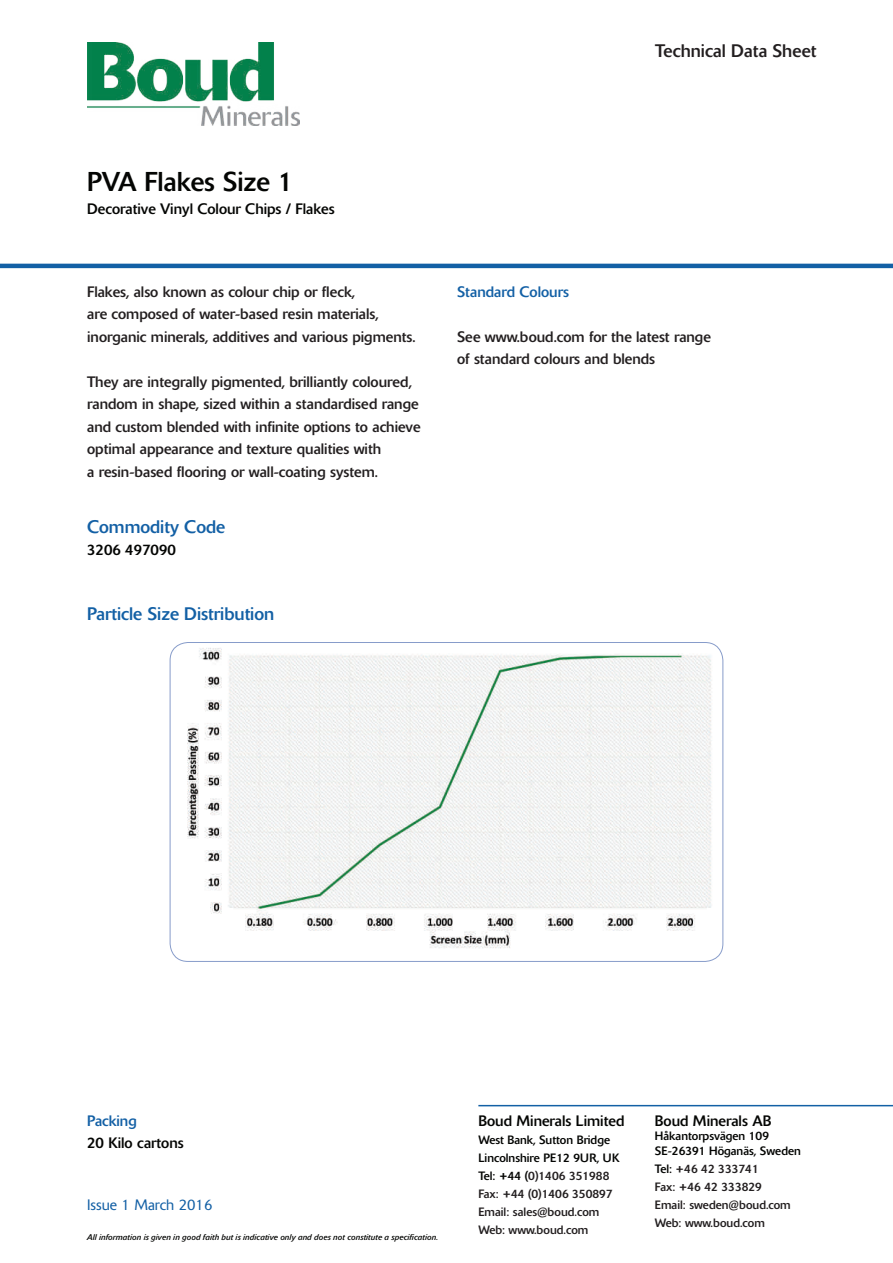
<style>
.page{position:relative;width:893px;height:1263px;background:#fff}
.page>*{position:absolute;margin:0;border:0;box-sizing:border-box;transform-origin:0 0}
.t1{font:27px "Delta";color:#040503}
.t2{font:18px "Delta";color:#1360a5}
.t3{font:18px "Delta";color:#231f20}
.t4{font:15px/22.5px "Delta";color:#231f20}
.t5{font:15px "Delta";color:#040503}
.t6{font:15px "Delta";color:#1360a5}
.t7{font:300 15px "Delta";color:#1360a5}
.t8{font:12px/18px "Delta";color:#231f20}
.t9{font:12px "Delta";color:#040503}
.t10{font:italic 8.25px "Delta";color:#040503}
.s1{color:#040503}
</style>
<div class="page">
<img style="left:87px;top:43px;width:213px;height:82px">
<hr style="left:0;top:264px;width:893px;height:4px;background:#1360a5">
<hr style="left:478px;top:1105px;width:415px;height:1px;background:#1360a5">
<img style="left:170px;top:642px;width:553px;height:319px">
<p class="t3" style="left:655px;top:39px;width:163px">Technical Data Sheet</p>
<p class="t1" style="left:87px;top:165px;width:207px">PVA Flakes Size 1</p>
<p class="t5" style="left:87px;top:199px;width:249px">Decorative Vinyl Colour Chips / Flakes</p>
<p class="t4" style="left:87px;top:280px;width:269px">Flakes, also known as colour chip or fleck,</p>
<p class="t4" style="left:87px;top:303px;width:293px">are composed of water-based resin materials,</p>
<p class="t4" style="left:87px;top:325px;width:330px">inorganic minerals, additives and various pigments.</p>
<p class="t4" style="left:87px;top:370px;width:326px">They are integrally pigmented, brilliantly coloured,</p>
<p class="t4" style="left:87px;top:393px;width:335px">random in shape, sized within a standardised range and custom blended with infinite options to achieve optimal appearance and texture qualities with</p>
<p class="t4" style="left:87px;top:460px;width:292px">a resin-based flooring or wall-coating system.</p>
<p class="t2" style="left:87px;top:516px;width:140px">Commodity Code</p>
<p class="t5" style="left:87px;top:541px;width:90px">3206 497090</p>
<p class="t2" style="left:87px;top:603px;width:189px">Particle Size Distribution</p>
<p class="t6" style="left:457px;top:282px;width:113px">Standard Colours</p>
<p class="t4" style="left:457px;top:325px;width:255px">See www.boud.com for the latest range of standard colours and blends</p>
<p class="t6" style="left:87px;top:1111px;width:51px">Packing</p>
<p class="t5" style="left:87px;top:1134px;width:98px">20 Kilo cartons</p>
<p class="t7" style="left:87px;top:1196px;width:127px">Issue 1 March 2016</p>
<p class="t10" style="left:87px;top:1231px;width:352px">All information is given in good faith but is indicative only and does not constitute a specification.</p>
<p class="t5" style="left:478px;top:1111px;width:148px">Boud Minerals Limited</p>
<p class="t9" style="left:478px;top:1132px;width:133px">West Bank, Sutton Bridge</p>
<p class="t8" style="left:478px;top:1149px;width:143px"><span class="s1">Lincolnshire PE12 9UR, UK<br>Tel: +44 (</span>0)1406 351988<br>Fax: +44 (0)1406 350897<br>Email: sales@boud.com</p>
<p class="t8" style="left:478px;top:1221px;width:111px">Web: www.boud.com</p>
<p class="t5" style="left:655px;top:1111px;width:118px">Boud Minerals AB</p>
<p class="t9" style="left:655px;top:1129px;width:116px">Håkantorpsvägen 109</p>
<p class="t8" style="left:655px;top:1141px;width:148px"><span class="s1">SE-26391 Höganäs, Sweden<br>Tel:</span> +46 42 333741<br>Fax: +46 42 333829<br>Email: sweden@boud.com</p>
<p class="t8" style="left:655px;top:1213px;width:111px">Web: www.boud.com</p>
</div>
